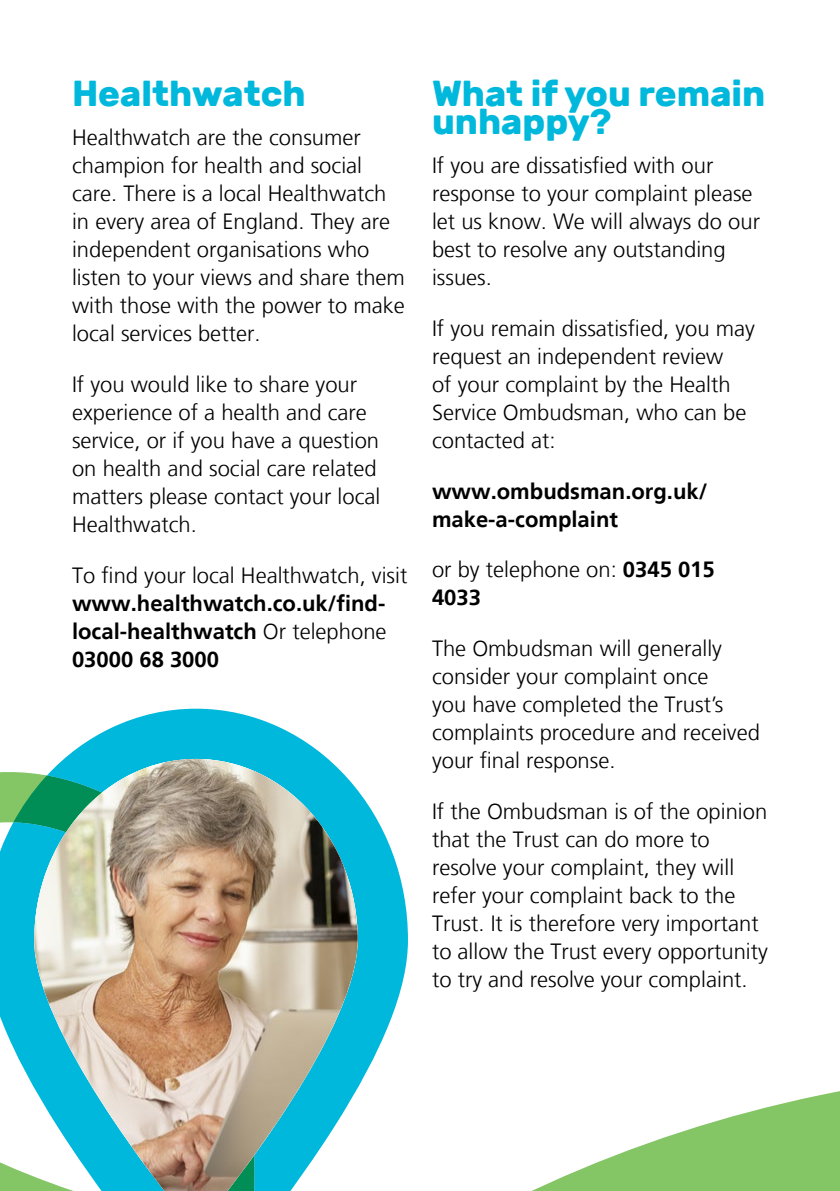
<style>
.page{position:relative;width:840px;height:1191px;background:#fff}
.page>*{position:absolute;margin:0;border:0;box-sizing:border-box;transform-origin:0 0}
.t1{font:700 36px/28px "Rubik";color:#00b8db}
.t2{font:300 22px/28px "Frutiger LT";color:#000}
.t3{font:700 22px/28px "Frutiger LT";color:#000;text-align:justify}
.s1{font-weight:300}
.s2{font-weight:700}
</style>
<div class="page">
<svg style="left:532px;top:1091px;width:307px;height:100px;fill:#84c665"></svg>
<svg style="left:0;top:708px;width:408px;height:483px"></svg>
<svg style="left:13px;top:775px;width:21px;height:416px;fill:#00b8db"></svg>
<img style="left:34px;top:759px;width:323px;height:432px">
<h1 class="t1" style="left:72px;top:79px;width:235px">Healthwatch</h1>
<p class="t2" style="left:72px;top:124px;width:334px">Healthwatch are the consumer champion for health and social care. There is a local Healthwatch in every area of England. They are independent organisations who listen to your views and share them with those with the power to make local services better.</p>
<p class="t2" style="left:72px;top:370px;width:309px">If you would like to share your experience of a health and care service, or if you have a question on health and social care related matters please contact your local<br>Healthwatch.</p>
<p class="t2" style="left:72px;top:561px;width:336px">To find your local Healthwatch, visit</p>
<p class="t3" style="left:72px;top:589px;width:316px">www.healthwatch.co.uk/find&shy;local-healthwatch <span class="s1">Or telephone </span>03000 68 3000</p>
<h1 class="t1" style="left:432px;top:79px;width:335px">What if you remain unhappy?</h1>
<p class="t2" style="left:432px;top:152px;width:329px">If you are dissatisfied with our response to your complaint please let us know. We will always do our best to resolve any outstanding issues.</p>
<p class="t2" style="left:432px;top:314px;width:324px">If you remain dissatisfied, you may request an independent review<br>of your complaint by the Health<br>Service Ombudsman, who can be contacted at:</p>
<p class="t3" style="left:432px;top:477px;width:277px">www.ombudsman.org.uk/ make-a-complaint</p>
<p class="t2" style="left:432px;top:556px;width:284px">or by telephone on: <span class="s2">0345 015<br>4033</span></p>
<p class="t2" style="left:432px;top:635px;width:329px">The Ombudsman will generally consider your complaint once<br>you have completed the Trust’s complaints procedure and received your final response.</p>
<p class="t2" style="left:432px;top:797px;width:337px">If the Ombudsman is of the opinion that the Trust can do more to resolve your complaint, they will refer your complaint back to the Trust. It is therefore very important to allow the Trust every opportunity to try and resolve your complaint.</p>
</div>
